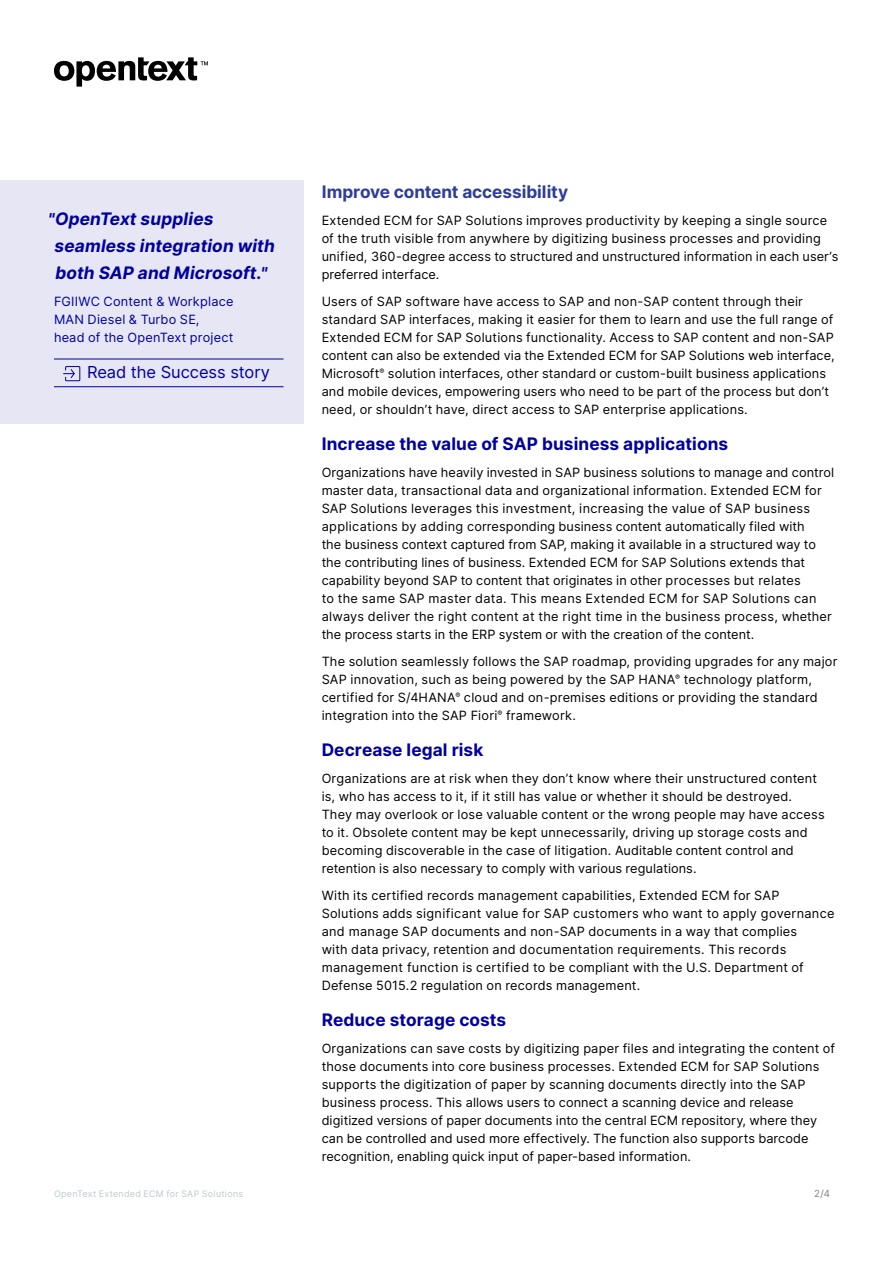
<style>
.page{position:relative;width:893px;height:1263px;background:#fff}
.page>*{position:absolute;margin:0;border:0;box-sizing:border-box;transform-origin:0 0}
.t1{font:700 17.25px "Inter";letter-spacing:.005em;color:#00009f}
.Sidebar_Quote{font:italic 700 17.25px/27px "Inter";letter-spacing:.005em;color:#00009f}
.Body{font:700 17.25px "Inter";letter-spacing:-.005em;color:#2e3d98}
.Links_-_last_page{font:16.5px "Inter";color:#00009f}
.Body-2{font:12.75px/18px "Inter";letter-spacing:.01em;color:#000}
.Sidebar_Quote_credit{font:12.75px/18px "Inter";letter-spacing:.015em;color:#00009f}
.t2{font:9.75px "Inter";color:#808080}
.t3{font:9px "Inter";letter-spacing:.03em;color:#bfc9cf}
.s1{font-size:16.5px}
</style>
<div class="page">
<svg style="left:54px;top:57px;width:154px;height:30px"></svg>
<div style="left:0;top:180px;width:304px;height:243px;background:#e6e6f5"></div>
<hr style="left:54px;top:359px;width:230px;height:1px;background:#00009f">
<hr style="left:54px;top:386px;width:230px;height:1px;background:#00009f">
<svg style="left:63px;top:366px;width:18px;height:16px"></svg>
<p class="Sidebar_Quote" style="left:55px;top:205px;width:222px;text-indent:-6px"><span class="s1">"</span>OpenText supplies seamless integration with both SAP and Microsoft.<span class="s1">"</span></p>
<p class="Sidebar_Quote_credit" style="left:54px;top:292px;width:181px">FGIIWC Content &amp; Workplace<br>MAN Diesel &amp; Turbo SE,<br>head of the OpenText project</p>
<p class="Links_-_last_page" style="left:87px;top:360px;width:185px">Read the Success story</p>
<p class="Body" style="left:322px;top:179px;width:248px">Improve content accessibility</p>
<p class="Body-2" style="left:322px;top:211px;width:518px">Extended ECM for SAP Solutions improves productivity by keeping a single source of the truth visible from anywhere by digitizing business processes and providing unified, 360-degree access to structured and unstructured information in each user’s preferred interface.</p>
<p class="Body-2" style="left:322px;top:292px;width:514px">Users of SAP software have access to SAP and non-SAP content through their standard SAP interfaces, making it easier for them to learn and use the full range of Extended ECM for SAP Solutions functionality. Access to SAP content and non-SAP content can also be extended via the Extended ECM for SAP Solutions web interface, Microsoft<sup>®</sup> solution interfaces, other standard or custom-built business applications and mobile devices, empowering users who need to be part of the process but don’t need, or shouldn’t have, direct access to SAP enterprise applications.</p>
<h3 class="t1" style="left:322px;top:431px;width:408px">Increase the value of SAP business applications</h3>
<p class="Body-2" style="left:322px;top:463px;width:514px">Organizations have heavily invested in SAP business solutions to manage and control master data, transactional data and organizational information. Extended ECM for SAP Solutions leverages this investment, increasing the value of SAP business applications by adding corresponding business content automatically filed with<br>the business context captured from SAP, making it available in a structured way to the contributing lines of business. Extended ECM for SAP Solutions extends that capability beyond SAP to content that originates in other processes but relates<br>to the same SAP master data. This means Extended ECM for SAP Solutions can always deliver the right content at the right time in the business process, whether the process starts in the ERP system or with the creation of the content.</p>
<p class="Body-2" style="left:322px;top:652px;width:517px">The solution seamlessly follows the SAP roadmap, providing upgrades for any major SAP innovation, such as being powered by the SAP HANA<sup>®</sup> technology platform, certified for S/4HANA<sup>®</sup> cloud and on-premises editions or providing the standard integration into the SAP Fiori<sup>®</sup> framework.</p>
<h3 class="t1" style="left:322px;top:737px;width:163px">Decrease legal risk</h3>
<p class="Body-2" style="left:322px;top:769px;width:504px">Organizations are at risk when they don’t know where their unstructured content is, who has access to it, if it still has value or whether it should be destroyed.<br>They may overlook or lose valuable content or the wrong people may have access to it. Obsolete content may be kept unnecessarily, driving up storage costs and becoming discoverable in the case of litigation. Auditable content control and retention is also necessary to comply with various regulations.</p>
<p class="Body-2" style="left:322px;top:886px;width:514px">With its certified records management capabilities, Extended ECM for SAP Solutions adds significant value for SAP customers who want to apply governance and manage SAP documents and non-SAP documents in a way that complies<br>with data privacy, retention and documentation requirements. This records management function is certified to be compliant with the U.S. Department of Defense 5015.2 regulation on records management.</p>
<h3 class="t1" style="left:322px;top:1007px;width:186px">Reduce storage costs</h3>
<p class="Body-2" style="left:322px;top:1039px;width:515px">Organizations can save costs by digitizing paper files and integrating the content of those documents into core business processes. Extended ECM for SAP Solutions supports the digitization of paper by scanning documents directly into the SAP business process. This allows users to connect a scanning device and release digitized versions of paper documents into the central ECM repository, where they can be controlled and used more effectively. The function also supports barcode recognition, enabling quick input of paper-based information.</p>
<p class="t3" style="left:54px;top:1187px;width:191px">OpenText Extended ECM for SAP Solutions</p>
<p class="t2" style="left:814px;top:1186px;width:17px">2/4</p>
</div>
